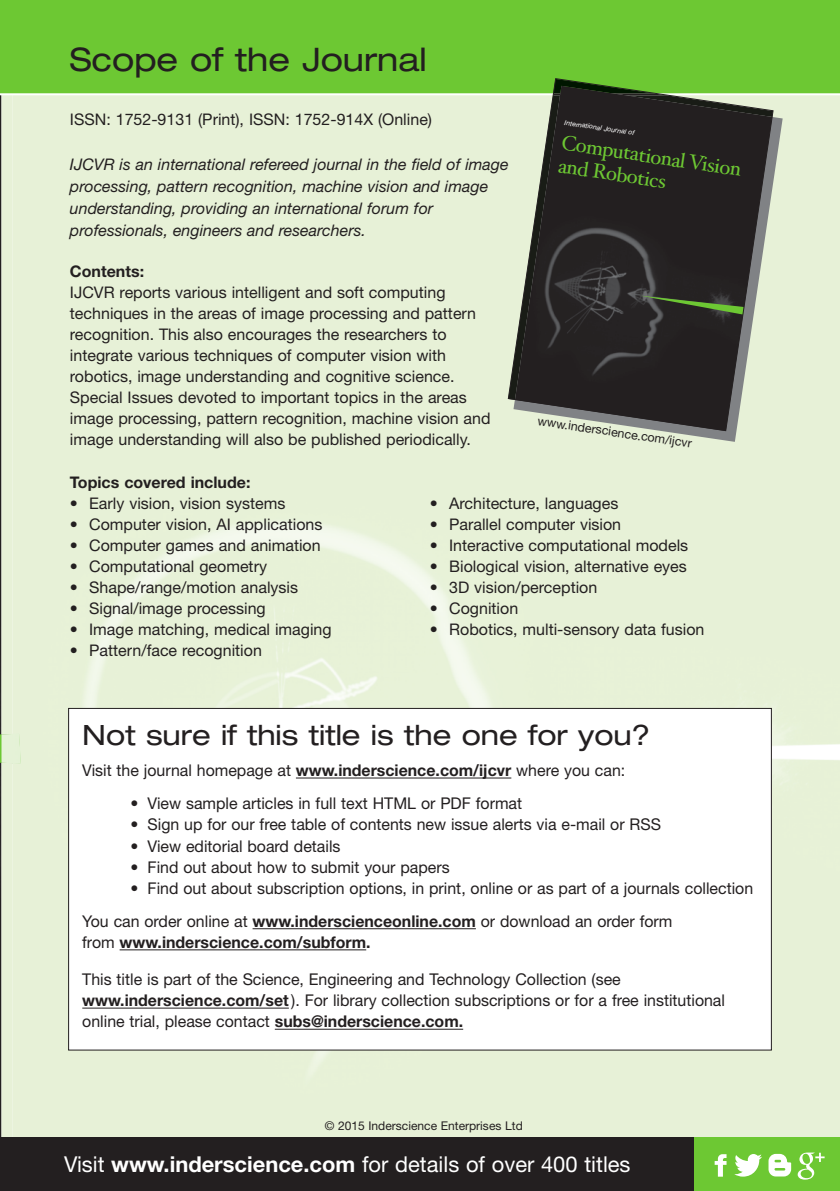
<style>
.page{position:relative;width:840px;height:1191px;background:#fff}
.page>*{position:absolute;margin:0;border:0;box-sizing:border-box;transform-origin:0 0}
.t1{font:expanded 32.4px "Helvetica Neue";color:#231f20}
.t2{font:expanded 28px "Helvetica Neue";color:#231f20}
.t3{font:21.8px "Helvetica Neue";color:#fff}
.t4{font:20.6px/22.8px "Hoefler Text";color:#6dc833}
.t5{font:16.2px/21.2px "Helvetica Neue";color:#231f20}
.t6{font:700 16.2px "Helvetica Neue";color:#231f20}
.t7{font:16px/21px "Helvetica Neue";color:#231f20}
.t8{font:italic 16px/22px "Helvetica Neue";color:#231f20}
.t9{font:700 16px "Helvetica Neue";color:#231f20}
.t10{font:12.4px "Helvetica Neue";color:#231f20}
.t11{font:12px "Helvetica Neue";color:#231f20}
.t12{font:italic 6.8px "Helvetica Neue";color:#fff}
.s1{font-weight:700}
.s2{font-weight:400}
</style>
<div class="page">
<img style="left:0;top:95px;width:2px;height:1042px">
<svg style="left:0;top:733px;width:2px;height:30px"></svg>
<div style="left:12px;top:95px;width:827px;height:1042px;background:#e7f1d7"></div>
<img style="left:2px;top:733px;width:19px;height:30px">
<div style="left:0;top:0;width:839px;height:94px;background:#6dc833"></div>
<div style="left:0;top:1137px;width:694px;height:54px;background:#231f20"></div>
<div style="left:694px;top:1137px;width:145px;height:54px;background:#6dc833"></div>
<hr style="left:0;top:93px;width:839px;height:2px;background:#fff">
<div style="left:69px;top:708px;width:702px;height:342px;background:#fff"></div>
<hr style="left:296px;top:777px;width:215px;height:1px;background:#231f20">
<hr style="left:252px;top:928px;width:223px;height:1px;background:#231f20">
<hr style="left:119px;top:949px;width:247px;height:1px;background:#231f20">
<hr style="left:82px;top:1007px;width:207px;height:1px;background:#231f20">
<hr style="left:275px;top:1028px;width:188px;height:1px;background:#231f20">
<svg style="left:714px;top:1154px;width:12px;height:22px"></svg>
<svg style="left:734px;top:1154px;width:27px;height:22px"></svg>
<svg style="left:768px;top:1153px;width:22px;height:23px"></svg>
<svg style="left:797px;top:1152px;width:27px;height:27px"></svg>
<svg style="left:513px;top:93px;width:269px;height:349px;background:#dbe4cd"></svg>
<svg style="left:507px;top:78px;width:266px;height:354px;background:#4a4d44"></svg>
<h1 class="t1" style="left:70px;top:48px;width:358px">Scope of the Journal</h1>
<p class="t7" style="left:70px;top:110px;width:363px">ISSN: 1752-9131 (Print), ISSN: 1752-914X (Online)</p>
<p class="t8" style="left:70px;top:154px;width:440px">IJCVR is an international refereed journal in the field of image processing, pattern recognition, machine vision and image understanding, providing an international forum for professionals, engineers and researchers.</p>
<p class="t9" style="left:70px;top:265px;width:76px">Contents:</p>
<p class="t7" style="left:70px;top:283px;width:422px">IJCVR reports various intelligent and soft computing techniques in the areas of image processing and pattern recognition. This also encourages the researchers to integrate various techniques of computer vision with robotics, image understanding and cognitive science.<br>Special Issues devoted to important topics in the areas image processing, pattern recognition, machine vision and image understanding will also be published periodically.</p>
<p class="t12" style="left:564px;top:120px;width:72px;rotate:8deg">International Journal of</p>
<p class="t4" style="left:562px;top:132px;width:183px;rotate:8deg">Computational Vision and Robotics</p>
<p class="t10" style="left:538px;top:416px;width:157px;rotate:8deg">www.inderscience.com/ijcvr</p>
<p class="t9" style="left:70px;top:476px;width:182px">Topics covered include:</p>
<p class="t7" style="left:70px;top:494px;width:217px">• Early vision, vision systems</p>
<p class="t7" style="left:70px;top:515px;width:254px">• Computer vision, AI applications</p>
<p class="t7" style="left:70px;top:536px;width:252px">• Computer games and animation</p>
<p class="t7" style="left:70px;top:557px;width:198px">• Computational geometry</p>
<p class="t7" style="left:70px;top:578px;width:229px">• Shape/range/motion analysis</p>
<p class="t7" style="left:70px;top:599px;width:197px">• Signal/image processing</p>
<p class="t7" style="left:70px;top:620px;width:263px">• Image matching, medical imaging</p>
<p class="t7" style="left:70px;top:641px;width:193px">• Pattern/face recognition</p>
<p class="t7" style="left:429px;top:494px;width:190px">• Architecture, languages</p>
<p class="t7" style="left:429px;top:515px;width:193px">• Parallel computer vision</p>
<p class="t7" style="left:429px;top:536px;width:260px">• Interactive computational models</p>
<p class="t7" style="left:429px;top:557px;width:258px">• Biological vision, alternative eyes</p>
<p class="t7" style="left:429px;top:578px;width:169px">• 3D vision/perception</p>
<p class="t7" style="left:429px;top:599px;width:90px">• Cognition</p>
<p class="t7" style="left:429px;top:620px;width:276px">• Robotics, multi-sensory data fusion</p>
<h2 class="t2" style="left:82px;top:724px;width:569px">Not sure if this title is the one for you?</h2>
<p class="t5" style="left:82px;top:761px;width:544px">Visit the journal homepage at <span class="s1">www.inderscience.com/ijcvr</span> where you can:</p>
<p class="t5" style="left:130px;top:794px;width:393px">• View sample articles in full text HTML or PDF format</p>
<p class="t5" style="left:130px;top:815px;width:532px">• Sign up for our free table of contents new issue alerts via e-mail or RSS</p>
<p class="t5" style="left:130px;top:836px;width:211px">• View editorial board details</p>
<p class="t5" style="left:130px;top:858px;width:320px">• Find out about how to submit your papers</p>
<p class="t5" style="left:82px;top:873px;width:672px;line-height:33.2px;text-indent:48px">• Find out about subscription options, in print, online or as part of a journals collection<br>You can order online at <span class="s1">www.inderscienceonline.com</span> or download an order form</p>
<p class="t6" style="left:82px;top:936px;width:290px"><span class="s2">from</span> www.inderscience.com/subform.</p>
<p class="t5" style="left:82px;top:970px;width:644px">This title is part of the Science, Engineering and Technology Collection (see <span class="s1">www.inderscience.com/set</span>). For library collection subscriptions or for a free institutional online trial, please contact <span class="s1">subs@inderscience.com.</span></p>
<p class="t11" style="left:324px;top:1121px;width:199px">© 2015 Inderscience Enterprises Ltd</p>
<h3 class="t3" style="left:64px;top:1156px;width:567px">Visit <span class="s1">www.inderscience.com</span> for details of over 400 titles</h3>
</div>
